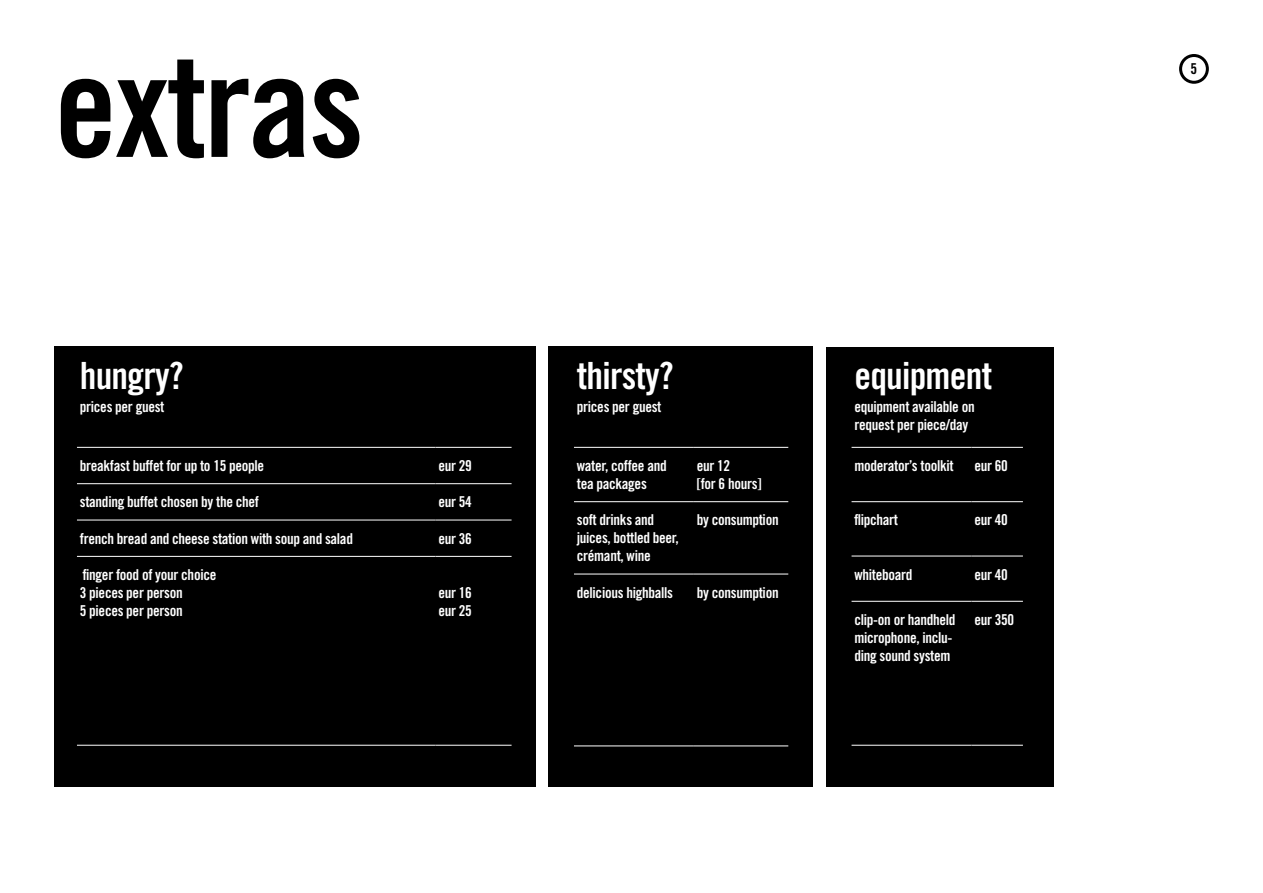
<style>
.page{position:relative;width:1263px;height:893px;background:#fff}
.page>*{position:absolute;margin:0;border:0;box-sizing:border-box;transform-origin:0 0}
.t1{font:142.5px "Trade Gothic LT Std Bd Cn 20";letter-spacing:-.02em;color:#000}
.t2{font:37.5px "Trade Gothic LT Std Bd Cn 20";letter-spacing:-.02em;color:#fff}
.t3{font:15px/18px "Trade Gothic LT Std Bd Cn 20";letter-spacing:-.02em;color:#fff}
.t4{font:15px "Trade Gothic LT Std Bd Cn 20";color:#000}
</style>
<div class="page">
<div style="left:1179px;top:54px;width:30px;height:30px;border:3px solid #000;border-radius:50%"></div>
<div style="left:826px;top:347px;width:227px;height:440px;background:#000"></div>
<hr style="left:851px;top:447px;width:120px;height:1px;background:#fff">
<hr style="left:971px;top:447px;width:52px;height:1px;background:#fff">
<hr style="left:851px;top:556px;width:120px;height:1px;background:#fff">
<hr style="left:971px;top:556px;width:52px;height:1px;background:#fff">
<hr style="left:851px;top:501px;width:120px;height:1px;background:#fff">
<hr style="left:971px;top:501px;width:52px;height:1px;background:#fff">
<hr style="left:851px;top:601px;width:120px;height:1px;background:#fff">
<hr style="left:971px;top:601px;width:52px;height:1px;background:#fff">
<hr style="left:851px;top:745px;width:120px;height:1px;background:#fff">
<hr style="left:971px;top:745px;width:52px;height:1px;background:#fff">
<div style="left:548px;top:346px;width:265px;height:441px;background:#000"></div>
<div style="left:54px;top:346px;width:482px;height:441px;background:#000"></div>
<hr style="left:574px;top:447px;width:120px;height:1px;background:#fff">
<hr style="left:694px;top:447px;width:94px;height:1px;background:#fff">
<hr style="left:574px;top:574px;width:120px;height:1px;background:#fff">
<hr style="left:694px;top:574px;width:94px;height:1px;background:#fff">
<hr style="left:574px;top:501px;width:120px;height:1px;background:#fff">
<hr style="left:694px;top:501px;width:94px;height:1px;background:#fff">
<hr style="left:574px;top:745px;width:120px;height:1px;background:#fff">
<hr style="left:694px;top:745px;width:94px;height:1px;background:#fff">
<hr style="left:77px;top:483px;width:358px;height:1px;background:#fff">
<hr style="left:435px;top:483px;width:77px;height:1px;background:#fff">
<hr style="left:77px;top:556px;width:358px;height:1px;background:#fff">
<hr style="left:435px;top:556px;width:77px;height:1px;background:#fff">
<hr style="left:77px;top:520px;width:358px;height:1px;background:#fff">
<hr style="left:435px;top:520px;width:77px;height:1px;background:#fff">
<hr style="left:77px;top:745px;width:358px;height:1px;background:#fff">
<hr style="left:435px;top:745px;width:77px;height:1px;background:#fff">
<hr style="left:77px;top:447px;width:358px;height:1px;background:#fff">
<hr style="left:435px;top:447px;width:77px;height:1px;background:#fff">
<h1 class="t1" style="left:54px;top:20px;width:312px">extras</h1>
<h2 class="t2" style="left:80px;top:353px;width:105px">hungry?</h2>
<p class="t3" style="left:80px;top:397px;width:86px">prices per guest</p>
<p class="t3" style="left:80px;top:456px;width:186px">breakfast buffet for up to 15 people</p>
<p class="t3" style="left:438px;top:456px;width:35px">eur 29</p>
<p class="t3" style="left:80px;top:493px;width:181px">standing buffet chosen by the chef</p>
<p class="t3" style="left:438px;top:493px;width:35px">eur 54</p>
<p class="t3" style="left:80px;top:529px;width:275px">french bread and cheese station with soup and salad</p>
<p class="t3" style="left:438px;top:529px;width:35px">eur 36</p>
<p class="t3" style="left:80px;top:565px;width:138px">finger food of your choice<br>3 pieces per person<br>5 pieces per person</p>
<p class="t3" style="left:438px;top:583px;width:35px">eur 16 eur 25</p>
<h2 class="t2" style="left:577px;top:353px;width:98px">thirsty?</h2>
<p class="t3" style="left:577px;top:397px;width:86px">prices per guest</p>
<p class="t3" style="left:577px;top:456px;width:91px">water, coffee and tea packages</p>
<p class="t3" style="left:697px;top:456px;width:66px">eur 12<br>[for 6 hours]</p>
<p class="t3" style="left:577px;top:511px;width:103px">soft drinks and juices, bottled beer, crémant, wine</p>
<p class="t3" style="left:697px;top:511px;width:83px">by consumption</p>
<p class="t3" style="left:577px;top:583px;width:98px">delicious highballs</p>
<p class="t3" style="left:697px;top:583px;width:83px">by consumption</p>
<h2 class="t2" style="left:854px;top:353px;width:139px">equipment</h2>
<p class="t3" style="left:854px;top:397px;width:122px">equipment available on request per piece/day</p>
<p class="t3" style="left:854px;top:456px;width:101px">moderator’s toolkit</p>
<p class="t3" style="left:974px;top:456px;width:35px">eur 60</p>
<p class="t3" style="left:854px;top:511px;width:45px">flipchart</p>
<p class="t3" style="left:974px;top:511px;width:35px">eur 40</p>
<p class="t3" style="left:854px;top:565px;width:60px">whiteboard</p>
<p class="t3" style="left:974px;top:565px;width:35px">eur 40</p>
<p class="t3" style="left:854px;top:610px;width:103px">clip-on or handheld microphone, inclu&shy;ding sound system</p>
<p class="t3" style="left:974px;top:610px;width:41px">eur 350</p>
<p class="t4" style="left:1191px;top:60px;width:8px">5</p>
</div>
